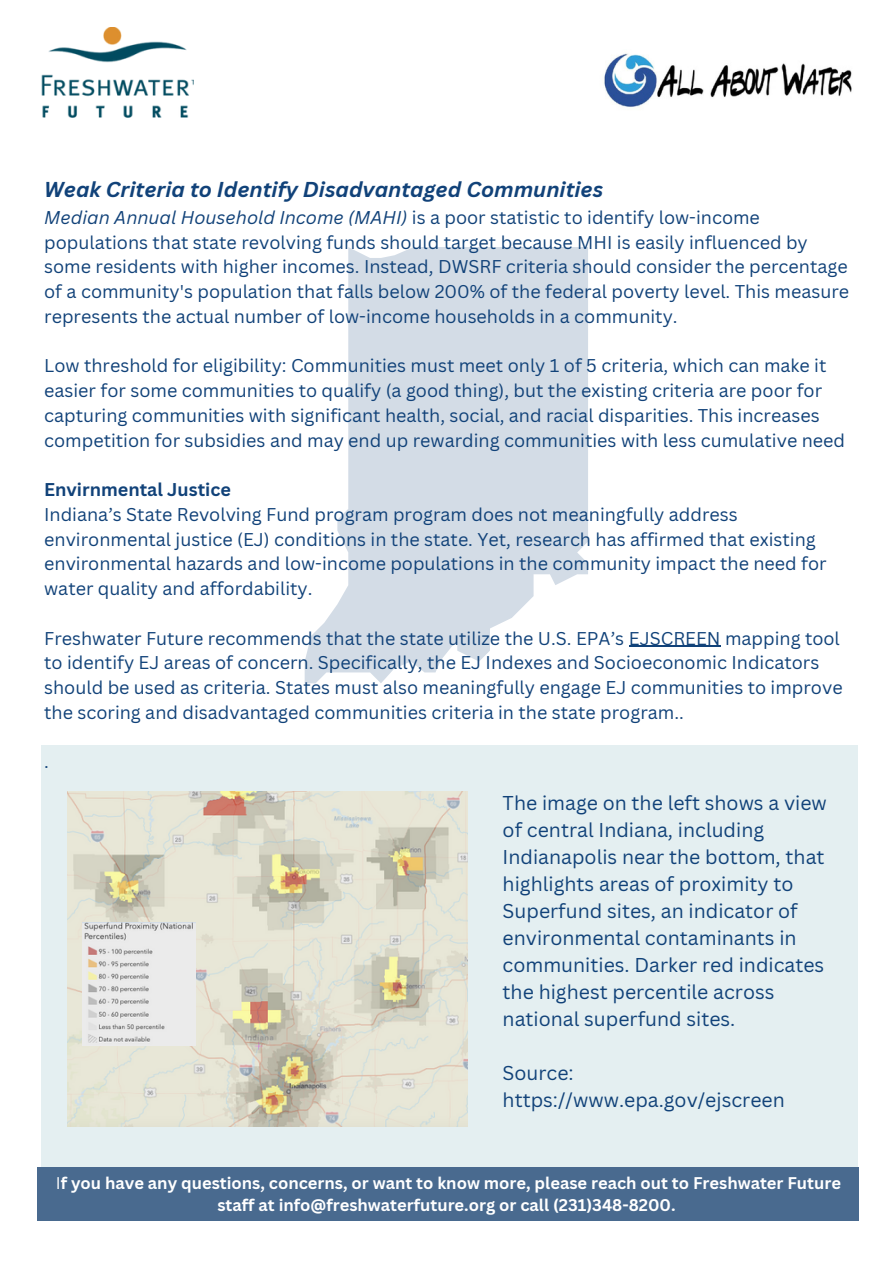
<style>
.page{position:relative;width:893px;height:1264px;background:#fff}
.page>*{position:absolute;margin:0;border:0;box-sizing:border-box;transform-origin:0 0}
.t1{font:italic 700 21px "Canva Sans";color:#114279}
.t2{font:19.5px/27px "Canva Sans";color:#114279}
.t3{font:18px/24.8px "Canva Sans";color:#114279}
.t4{font:700 18px "Canva Sans";color:#114279}
.t5{font:700 16.5px/22.5px "Canva Sans";color:#fff;text-align:center}
.s1{font-style:italic}
.s2{font-weight:400}
</style>
<div class="page">
<div style="left:41px;top:744px;width:816px;height:429px;background:#e4eff1"></div>
<div style="left:37px;top:1166px;width:822px;height:54px;background:#496a8f"></div>
<img style="left:41px;top:27px;width:153px;height:91px">
<img style="left:604px;top:53px;width:248px;height:55px">
<svg style="left:304px;top:247px;width:284px;height:436px;fill:#d3dce6"></svg>
<img style="left:68px;top:791px;width:399px;height:335px">
<img style="left:82px;top:922px;width:113px;height:123px">
<hr style="left:629px;top:645px;width:91px;height:1px;background:#114279">
<p class="t1" style="left:44px;top:174px;width:560px">Weak Criteria to Identify Disadvantaged Communities</p>
<p class="t3" style="left:44px;top:204px;width:806px"><span class="s1">Median Annual Household Income (MAHI)</span> is a poor statistic to identify low-income populations that state revolving funds should target because MHI is easily influenced by some residents with higher incomes. Instead, DWSRF criteria should consider the percentage of a community's population that falls below 200% of the federal poverty level. This measure represents the actual number of low-income households in a community.</p>
<p class="t3" style="left:44px;top:353px;width:802px">Low threshold for eligibility: Communities must meet only 1 of 5 criteria, which can make it easier for some communities to qualify (a good thing), but the existing criteria are poor for capturing communities with significant health, social, and racial disparities. This increases competition for subsidies and may end up rewarding communities with less cumulative need</p>
<p class="t4" style="left:44px;top:477px;width:188px">Envirnmental Justice</p>
<p class="t3" style="left:44px;top:501px;width:784px">Indiana’s State Revolving Fund program program does not meaningfully address environmental justice (EJ) conditions in the state. Yet, research has affirmed that existing environmental hazards and low-income populations in the community impact the need for water quality and affordability.</p>
<p class="t3" style="left:44px;top:625px;width:799px">Freshwater Future recommends that the state utilize the U.S. EPA’s EJSCREEN mapping tool to identify EJ areas of concern. Specifically, the EJ Indexes and Socioeconomic Indicators should be used as criteria. States must also meaningfully engage EJ communities to improve the scoring and disadvantaged communities criteria in the state program..</p>
<p class="t3" style="left:44px;top:748px;width:6px">.</p>
<p class="t2" style="left:502px;top:789px;width:326px">The image on the left shows a view of central Indiana, including<br>Indianapolis near the bottom, that highlights areas of proximity to<br>Superfund sites, an indicator of environmental contaminants in communities. Darker red indicates the highest percentile across national superfund sites.</p>
<p class="t2" style="left:502px;top:1058px;width:284px">Source: https://www.epa.gov/ejscreen</p>
<p class="t5" style="left:56px;top:1171px;width:786px"><span class="s2">I</span>f you have any questions, concerns, or want to know more, please reach out to Freshwater Future staff at info@freshwaterfuture.org or call (231)348-8200.</p>
</div>
